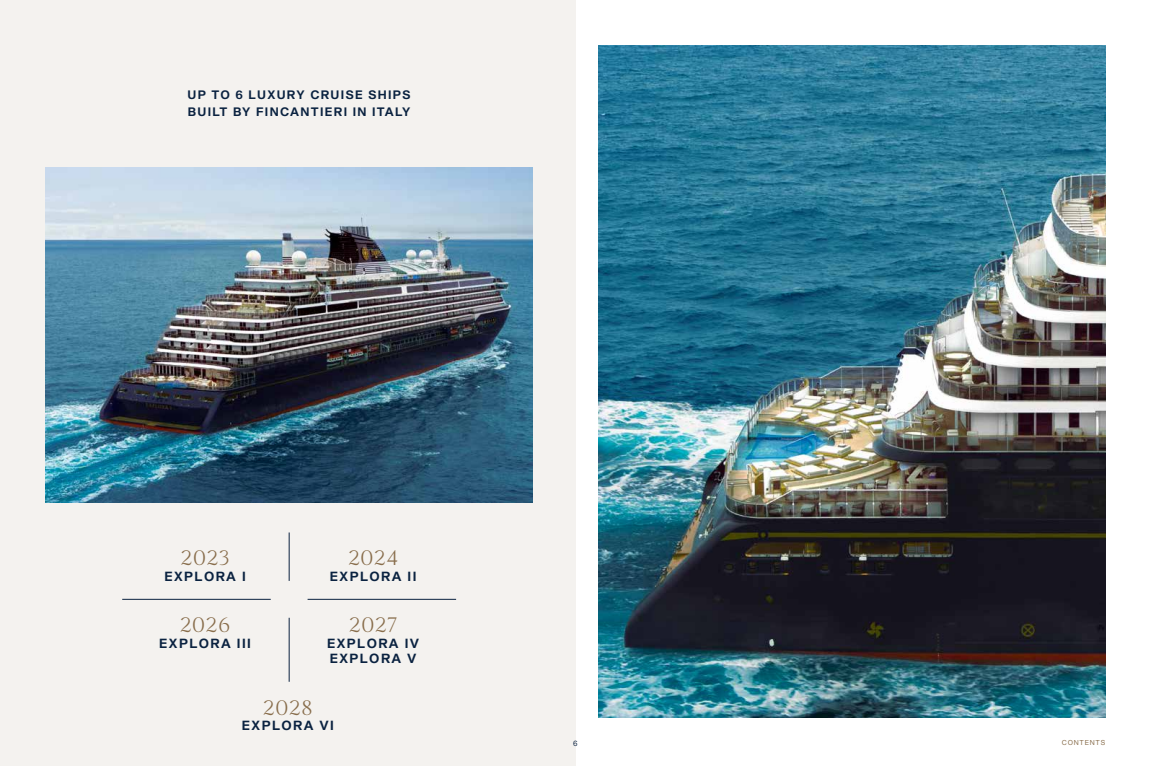
<style>
.page{position:relative;width:1151px;height:766px;background:#fff}
.page>*{position:absolute;margin:0;border:0;box-sizing:border-box;transform-origin:0 0}
.t1{font:19px "WT Monarch Nova";letter-spacing:.04em;color:#886d4b}
.t2{font:300 13px/15.6px "Shapiro 65";letter-spacing:.11em;color:#0a2240}
.t3{font:300 12px/17.1px "Shapiro 65";letter-spacing:.11em;color:#0a2240}
.t4{font:7.5px "Shapiro 35 Feather";color:#0a2240}
.t5{font:7px "Shapiro 35 Feather";letter-spacing:.11em;color:#886d4b}
</style>
<div class="page">
<div style="left:0;top:0;width:575px;height:765px;background:#f4f2ef"></div>
<img style="left:45px;top:167px;width:488px;height:335px">
<hr style="left:289px;top:532px;width:1px;height:48px;background:#0a2240">
<hr style="left:122px;top:599px;width:149px;height:1px;background:#0a2240">
<hr style="left:308px;top:599px;width:148px;height:1px;background:#0a2240">
<hr style="left:289px;top:617px;width:1px;height:64px;background:#0a2240">
<img style="left:599px;top:45px;width:506px;height:672px">
<p class="t3" style="left:187px;top:87px;width:225px">UP TO 6 LUXURY CRUISE SHIPS<br>BUILT BY FINCANTIERI IN ITALY</p>
<h1 class="t1" style="left:181px;top:545px;width:50px">2023</h1>
<p class="t2" style="left:164px;top:569px;width:83px">EXPLORA I</p>
<h1 class="t1" style="left:180px;top:612px;width:52px">2026</h1>
<p class="t2" style="left:159px;top:635px;width:93px">EXPLORA III</p>
<h1 class="t1" style="left:348px;top:545px;width:51px">2024</h1>
<p class="t2" style="left:330px;top:569px;width:88px">EXPLORA II</p>
<h1 class="t1" style="left:349px;top:612px;width:49px">2027</h1>
<p class="t2" style="left:327px;top:635px;width:94px">EXPLORA IV<br>EXPLORA V</p>
<h1 class="t1" style="left:263px;top:695px;width:51px">2028</h1>
<p class="t2" style="left:242px;top:718px;width:94px">EXPLORA VI</p>
<p class="t4" style="left:573px;top:737px;width:6px">6</p>
<p class="t5" style="left:1062px;top:737px;width:45px">CONTENTS</p>
</div>
